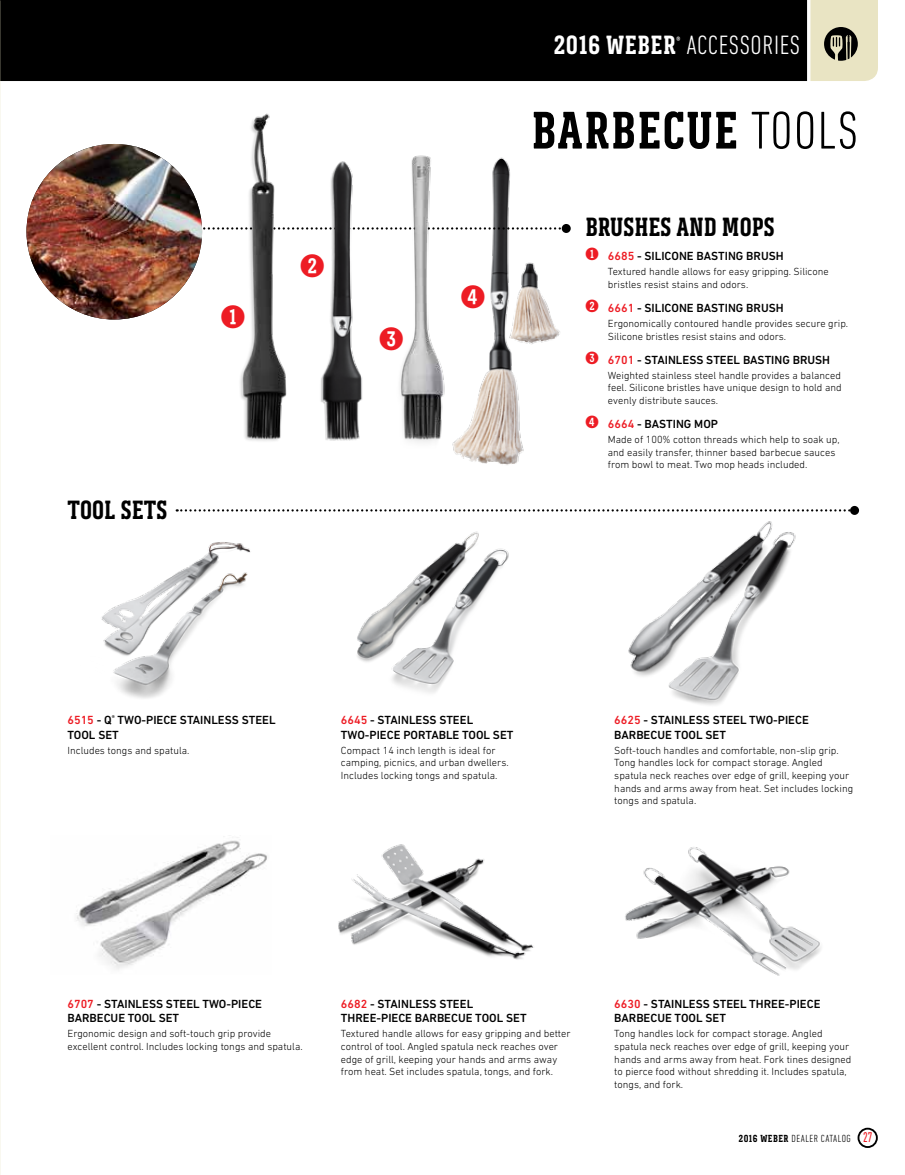
<style>
.page{position:relative;width:905px;height:1175px;background:#fff}
.page>*{position:absolute;margin:0;border:0;box-sizing:border-box;transform-origin:0 0}
.t1{font:700 54px "Weber Serif";letter-spacing:.025em;color:#000}
.t2{font:700 33px "Weber Serif";color:#ed1c24}
.t3{font:700 27px "Weber Serif";color:#000}
.t4{font:300 condensed 27px "DIN Next LT Pro";letter-spacing:.025em;color:#fff}
.t5{font:500 12px/14.4px "DIN Next LT Pro";color:#000}
.t6{font:300 10.5px/12.6px "DIN Next LT Pro";color:#000}
.t7{font:300 condensed 10.5px "DIN Next LT Pro";letter-spacing:.05em;color:#000}
.t8{font:700 10.5px "Weber Serif";color:#fff}
.s1{font-family:"Weber Serif";font-weight:700;font-stretch:normal}
.s2{font-family:"DIN Next LT Pro";font-weight:300;font-stretch:condensed}
.s3{font-family:"Weber Serif";font-weight:700;font-size:18px;color:#ed1c24}
.s4{color:#ed1c24}
.s5{font-weight:400;font-size:14.4px;color:#ed1c24}
</style>
<div class="page">
<div style="left:857px;top:1127px;width:20px;height:21px;border:2px solid #000;border-radius:50%"></div>
<div style="left:0;top:0;width:807px;height:81px;background:#000"></div>
<svg style="left:810px;top:0;width:68px;height:81px;background:#cdc9ac"></svg>
<img style="left:499px;top:157px;width:72px;height:308px">
<svg style="left:203px;top:227px;width:358px;height:3px"></svg>
<div style="left:561px;top:224px;width:9px;height:9px;background:#000;border-radius:50%"></div>
<svg style="left:177px;top:509px;width:673px;height:2px"></svg>
<div style="left:850px;top:506px;width:9px;height:9px;background:#000;border-radius:50%"></div>
<img style="left:217px;top:113px;width:81px;height:328px">
<img style="left:298px;top:163px;width:41px;height:278px">
<img style="left:339px;top:155px;width:160px;height:309px">
<img style="left:26px;top:144px;width:176px;height:175px;border-radius:88px">
<img style="left:101px;top:542px;width:150px;height:157px">
<img style="left:357px;top:531px;width:152px;height:162px">
<img style="left:628px;top:521px;width:168px;height:184px">
<img style="left:76px;top:837px;width:191px;height:133px">
<img style="left:338px;top:844px;width:196px;height:116px">
<img style="left:625px;top:847px;width:196px;height:129px">
<h2 class="t2" style="left:221px;top:298px;width:26px">1</h2>
<h2 class="t2" style="left:300px;top:247px;width:26px">2</h2>
<h2 class="t2" style="left:379px;top:320px;width:26px">3</h2>
<h3 class="t3" style="left:68px;top:494px;width:101px">TOOL SETS</h3>
<h2 class="t2" style="left:461px;top:278px;width:26px">4</h2>
<h3 class="t4" style="left:554px;top:30px;width:247px"><span class="s1">2016 WEBER</span> ACCESSORIES</h3>
<p class="t8" style="left:676px;top:34px;width:5px">®</p>
<h1 class="t1" style="left:531px;top:100px;width:328px">BARBECUE <span class="s2">TOOLS</span></h1>
<h3 class="t3" style="left:585px;top:212px;width:191px">BRUSHES AND MOPS</h3>
<p class="t5" style="left:585px;top:249px;width:200px"><span class="s3">1</span> <span class="s4">6685</span> - SILICONE BASTING BRUSH</p>
<p class="t6" style="left:608px;top:265px;width:222px">Textured handle allows for easy gripping. Silicone bristles resist stains and odors.</p>
<p class="t5" style="left:585px;top:301px;width:200px"><span class="s3">2</span> <span class="s4">6661</span> - SILICONE BASTING BRUSH</p>
<p class="t6" style="left:608px;top:317px;width:242px">Ergonomically contoured handle provides secure grip.<br>Silicone bristles resist stains and odors.</p>
<p class="t5" style="left:585px;top:352px;width:246px"><span class="s3">3</span> <span class="s4">6701</span> - STAINLESS STEEL BASTING BRUSH</p>
<p class="t6" style="left:608px;top:369px;width:235px;text-align:justify">Weighted stainless steel handle provides a balanced feel. Silicone bristles have unique design to hold and evenly distribute sauces.</p>
<p class="t5" style="left:585px;top:417px;width:134px"><span class="s3">4</span> <span class="s4">6664</span> - BASTING MOP</p>
<p class="t6" style="left:608px;top:433px;width:233px">Made of 100% cotton threads which help to soak up, and easily transfer, thinner based barbecue sauces from bowl to meat. Two mop heads included.</p>
<p class="t5" style="left:67px;top:713px;width:209px"><span class="s4">6515</span> - Q<sup>®</sup> TWO-PIECE STAINLESS STEEL<br>TOOL SET</p>
<p class="t6" style="left:68px;top:744px;width:123px">Includes tongs and spatula.</p>
<p class="t5" style="left:341px;top:713px;width:174px"><span class="s4">6645</span> - STAINLESS STEEL<br>TWO-PIECE PORTABLE TOOL SET</p>
<p class="t6" style="left:341px;top:744px;width:169px">Compact 14 inch length is ideal for camping, picnics, and urban dwellers.<br>Includes locking tongs and spatula.</p>
<p class="t5" style="left:614px;top:713px;width:196px"><span class="s4">6625</span> - STAINLESS STEEL TWO-PIECE<br>BARBECUE TOOL SET</p>
<p class="t6" style="left:614px;top:744px;width:240px">Soft-touch handles and comfortable, non-slip grip.<br>Tong handles lock for compact storage. Angled spatula neck reaches over edge of grill, keeping your hands and arms away from heat. Set includes locking tongs and spatula.</p>
<p class="t5" style="left:68px;top:996px;width:196px"><span class="s4">6707</span> - STAINLESS STEEL TWO-PIECE<br>BARBECUE TOOL SET</p>
<p class="t6" style="left:68px;top:1027px;width:237px">Ergonomic design and soft-touch grip provide excellent control. Includes locking tongs and spatula.</p>
<p class="t5" style="left:341px;top:996px;width:187px"><span class="s4">6682</span> - STAINLESS STEEL<br>THREE-PIECE BARBECUE TOOL SET</p>
<p class="t6" style="left:341px;top:1027px;width:231px">Textured handle allows for easy gripping and better control of tool. Angled spatula neck reaches over edge of grill, keeping your hands and arms away from heat. Set includes spatula, tongs, and fork.</p>
<p class="t5" style="left:614px;top:996px;width:208px"><span class="s4">6630</span> - STAINLESS STEEL THREE-PIECE<br>BARBECUE TOOL SET</p>
<p class="t6" style="left:614px;top:1027px;width:239px">Tong handles lock for compact storage. Angled spatula neck reaches over edge of grill, keeping your hands and arms away from heat. Fork tines designed to pierce food without shredding it. Includes spatula, tongs, and fork.</p>
<p class="t7" style="left:738px;top:1132px;width:135px"><span class="s1">2016 WEBER</span> DEALER CATALOG <span class="s5">27</span></p>
</div>
